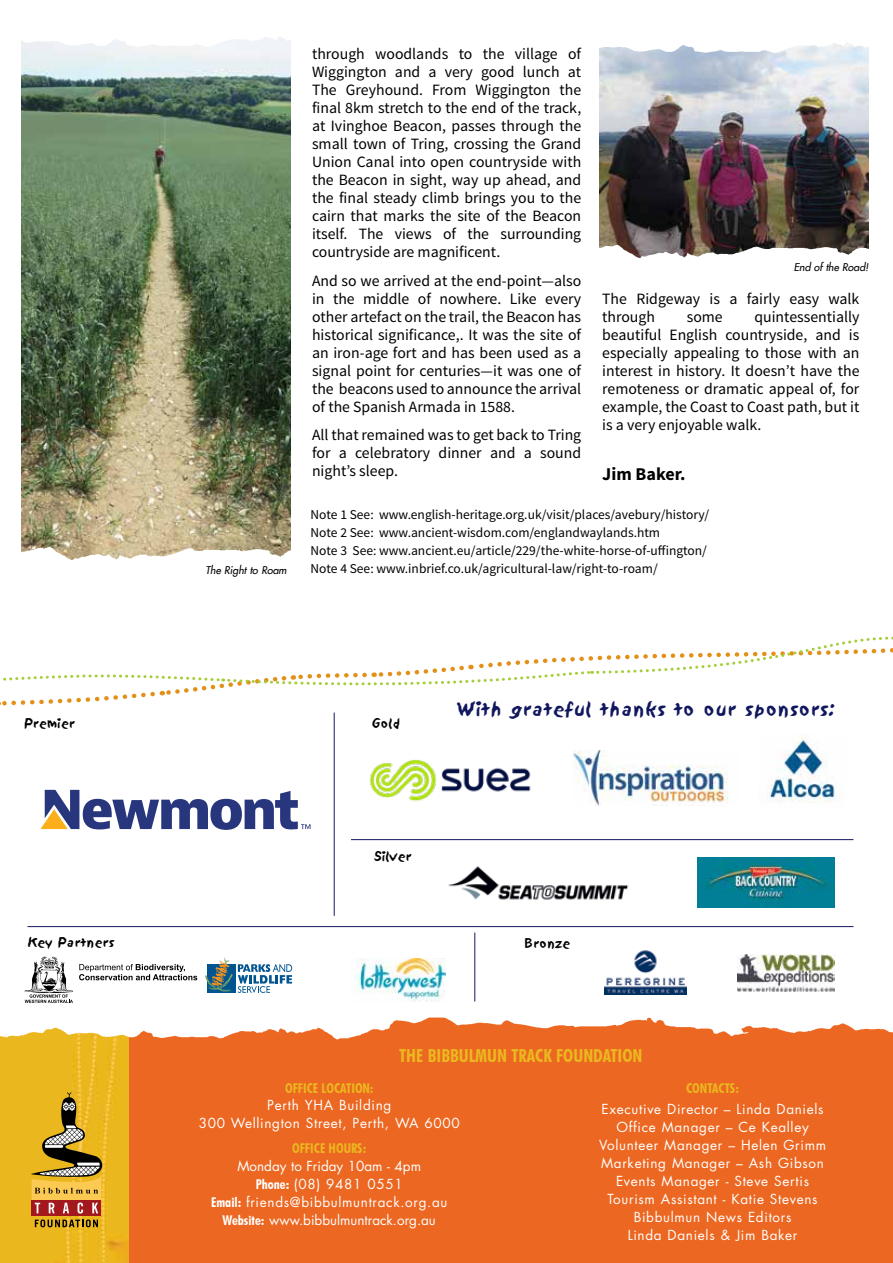
<style>
.page{position:relative;width:893px;height:1263px;background:#fff}
.page>*{position:absolute;margin:0;border:0;box-sizing:border-box;transform-origin:0 0}
.t1{font:18px "Sand";color:#11175e}
.t2{font:700 condensed 18px "Futura BT";color:#ebb71f}
.t3{font:700 18px "Source Sans Pro";color:#000}
.t4{font:15.75px/18px "Source Sans Pro";color:#000;text-align:justify}
.t5{font:13.5px/18px "Futura Std";letter-spacing:.05em;color:#fff;text-align:center}
.t6{font:13.5px/18px "Source Sans Pro";color:#000}
.t7{font:13.5px/18px "Futura Std";color:#fff;text-align:center}
.t8{font:700 condensed 13.5px "Futura BT";color:#ebb71f}
.t9{font:12px "Sand";color:#000}
.t10{font:italic 10.5px "Futura LT";color:#000}
.s1{font-family:"Futura BT";font-weight:700;font-stretch:condensed}
</style>
<div class="page">
<div style="left:129px;top:1041px;width:764px;height:222px;background:#ec6721"></div>
<img style="left:0;top:1041px;width:129px;height:222px">
<img style="left:0;top:972px;width:893px;height:69px">
<div style="left:32px;top:1200px;width:69px;height:16px;background:linear-gradient(to right,#a3181c,#a3181c)"></div>
<svg style="left:31px;top:1092px;width:71px;height:121px;background:#bf9338"></svg>
<svg style="left:35px;top:1219px;width:63px;height:8px"></svg>
<img style="left:767px;top:735px;width:76px;height:68px">
<img style="left:605px;top:950px;width:82px;height:44px">
<svg style="left:40px;top:790px;width:270px;height:40px"></svg>
<hr style="left:28px;top:926px;width:825px;height:1px;background:#11175e">
<hr style="left:351px;top:839px;width:502px;height:1px;background:#11175e">
<hr style="left:334px;top:713px;width:1px;height:203px;background:#11175e">
<hr style="left:474px;top:933px;width:1px;height:68px;background:#11175e">
<img style="left:737px;top:955px;width:98px;height:36px">
<img style="left:697px;top:858px;width:138px;height:49px">
<img style="left:351px;top:958px;width:94px;height:45px">
<img style="left:448px;top:866px;width:181px;height:34px">
<svg style="left:79px;top:964px;width:118px;height:16px"></svg>
<svg style="left:24px;top:956px;width:49px;height:47px"></svg>
<svg style="left:205px;top:957px;width:87px;height:36px"></svg>
<img style="left:369px;top:759px;width:162px;height:42px">
<svg style="left:0;top:636px;width:893px;height:70px"></svg>
<img style="left:573px;top:750px;width:155px;height:55px">
<img style="left:21px;top:63px;width:270px;height:469px">
<img style="left:21px;top:532px;width:270px;height:28px">
<img style="left:599px;top:70px;width:270px;height:160px">
<img style="left:599px;top:42px;width:270px;height:28px">
<img style="left:599px;top:230px;width:270px;height:29px">
<p class="t4" style="left:312px;top:45px;width:271px">through woodlands to the village of Wiggington and a very good lunch at The Greyhound. From Wiggington the final 8km stretch to the end of the track, at Ivinghoe Beacon, passes through the small town of Tring, crossing the Grand Union Canal into open countryside with the Beacon in sight, way up ahead, and the final steady climb brings you to the cairn that marks the site of the Beacon itself. The views of the surrounding countryside are magnificent.</p>
<p class="t4" style="left:312px;top:272px;width:271px">And so we arrived at the end-point—also in the middle of nowhere. Like every other artefact on the trail, the Beacon has historical significance,. It was the site of an iron-age fort and has been used as a signal point for centuries—it was one of the beacons used to announce the arrival of the Spanish Armada in 1588.</p>
<p class="t4" style="left:312px;top:426px;width:271px">All that remained was to get back to Tring for a celebratory dinner and a sound night’s sleep.</p>
<p class="t10" style="left:794px;top:260px;width:76px">End of the Road!</p>
<p class="t4" style="left:602px;top:290px;width:259px">The Ridgeway is a fairly easy walk through</p>
<p class="t4" style="left:602px;top:308px;width:259px;text-indent:152px">quintessentially beautiful English countryside, and is especially appealing to those with an interest in history. It doesn’t have the remoteness or dramatic appeal of, for example, the Coast to Coast path, but it is a very enjoyable walk.</p>
<p class="t3" style="left:602px;top:462px;width:85px">Jim Baker.</p>
<p class="t6" style="left:310px;top:506px;width:400px">Note 1 See: www.english-heritage.org.uk/visit/places/avebury/history/<br>Note 2 See: www.ancient-wisdom.com/englandwaylands.htm<br>Note 3 See: www.ancient.eu/article/229/the-white-horse-of-uffington/</p>
<p class="t4" style="left:687px;top:308px;width:38px">some</p>
<p class="t10" style="left:205px;top:563px;width:83px">The Right to Roam</p>
<p class="t6" style="left:310px;top:560px;width:349px">Note 4 See: www.inbrief.co.uk/agricultural-law/right-to-roam/</p>
<p class="t9" style="left:25px;top:717px;width:52px">Premier</p>
<p class="t9" style="left:373px;top:717px;width:30px">Gold</p>
<p class="t1" style="left:457px;top:699px;width:380px">With grateful thanks to our sponsors:</p>
<p class="t9" style="left:28px;top:936px;width:88px">Key Partners</p>
<p class="t9" style="left:374px;top:850px;width:38px">Silver</p>
<p class="t9" style="left:525px;top:937px;width:47px">Bronze</p>
<p class="t2" style="left:399px;top:1045px;width:245px">THE BIBBULMUN TRACK FOUNDATION</p>
<p class="t8" style="left:285px;top:1080px;width:90px">OFFICE LOCATION:</p>
<p class="t5" style="left:199px;top:1096px;width:263px">Perth YHA Building<br>300 Wellington Street, Perth, WA 6000</p>
<p class="t8" style="left:292px;top:1140px;width:76px">OFFICE HOURS:</p>
<p class="t7" style="left:211px;top:1157px;width:238px">Monday to Friday 10am - 4pm<br><span class="s1">Phone:</span> (08) 9481 0551<br><span class="s1">Email:</span> friends@bibbulmuntrack.org.au<br><span class="s1">Website:</span> www.bibbulmuntrack.org.au</p>
<p class="t8" style="left:686px;top:1080px;width:54px">CONTACTS:</p>
<p class="t5" style="left:599px;top:1100px;width:228px">Executive Director – Linda Daniels<br>Office Manager – Ce Kealley<br>Volunteer Manager – Helen Grimm<br>Marketing Manager – Ash Gibson<br>Events Manager - Steve Sertis<br>Tourism Assistant - Katie Stevens<br>Bibbulmun News Editors<br>Linda Daniels &amp; Jim Baker</p>
</div>
